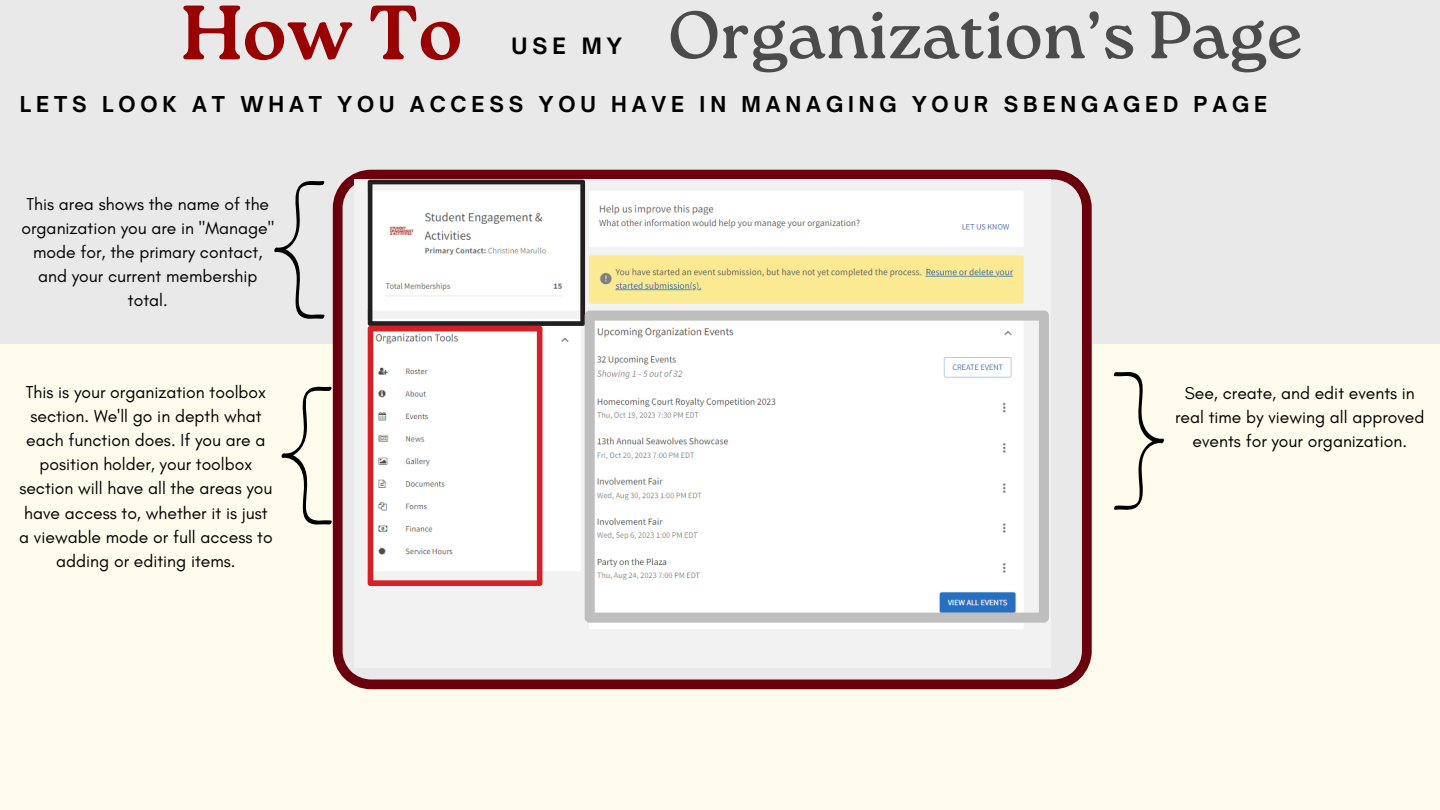
<style>
.page{position:relative;width:1440px;height:810px;background:#fffbed}
.page>*{position:absolute;margin:0;border:0;box-sizing:border-box;transform-origin:0 0}
.t1{font:700 76.9px "Roca One";color:#900}
.t2{font:67px "Roca One";color:#4b4b4b}
.t3{font:700 21.6px "Open Sauce One";color:#000}
.t4{font:700 20.9px "Open Sauce One";letter-spacing:.235em;color:#000}
.t5{font:17.6px/24.1px "Glacial Indifference";color:#000;text-align:center}
</style>
<div class="page">
<div style="left:0;top:0;width:1440px;height:343px;background:#e9e9e9"></div>
<svg style="left:333px;top:170px;width:759px;height:519px"></svg>
<img style="left:354px;top:180px;width:696px;height:488px">
<svg style="left:274px;top:181px;width:51px;height:138px"></svg>
<svg style="left:368px;top:180px;width:217px;height:406px;background:#f0e6e7"></svg>
<svg style="left:585px;top:311px;width:464px;height:312px;background:#f3f3f4"></svg>
<svg style="left:281px;top:385px;width:52px;height:141px"></svg>
<svg style="left:1113px;top:372px;width:51px;height:138px"></svg>
<p class="t1" style="left:181px;top:-12px;width:283px">How To</p>
<p class="t2" style="left:668px;top:-4px;width:636px">Organization’s Page</p>
<p class="t4" style="left:20px;top:91px;width:1249px">LETS LOOK AT WHAT YOU ACCESS YOU HAVE IN MANAGING YOUR SBENGAGED PAGE</p>
<p class="t3" style="left:511px;top:32px;width:112px">USE MY</p>
<p class="t5" style="left:21px;top:192px;width:254px">This area shows the name of the organization you are in "Manage" mode for, the primary contact, and your current membership total.</p>
<p class="t5" style="left:19px;top:380px;width:255px">This is your organization toolbox section. We'll go in depth what each function does. If you are a position holder, your toolbox section will have all the areas you have access to, whether it is just a viewable mode or full access to adding or editing items.</p>
<p class="t5" style="left:1175px;top:381px;width:251px">See, create, and edit events in real time by viewing all approved events for your organization.</p>
</div>
